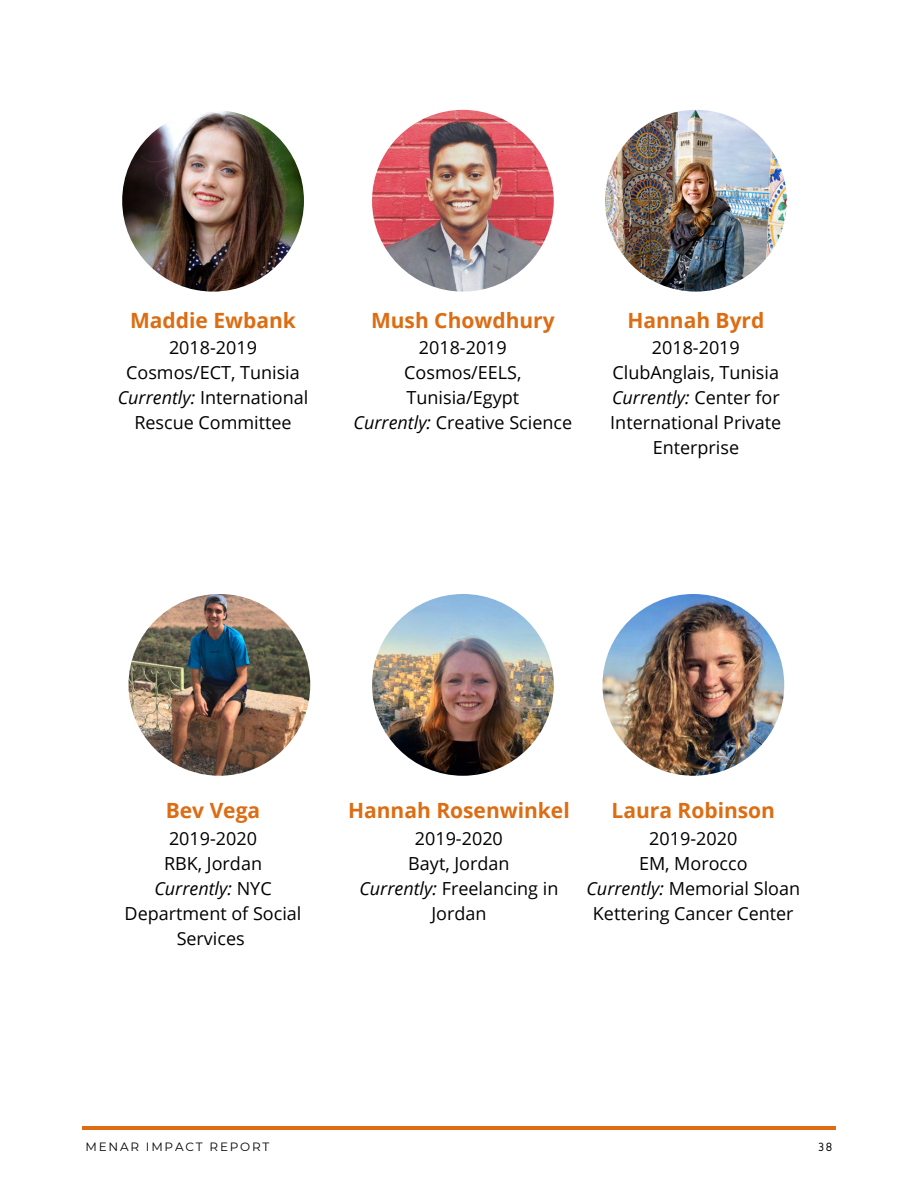
<style>
.page{position:relative;width:918px;height:1188px;background:#fff}
.page>*{position:absolute;margin:0;border:0;box-sizing:border-box;transform-origin:0 0}
.t1{font:700 21px "Open Sans";color:#dc6d13}
.t2{font:18px/25px "Open Sans";color:#000;text-align:center}
.t3{font:italic 18px "Open Sans";color:#000}
.t4{font:12.45px "Gidole";color:#000}
.t5{font:12px "Montserrat";letter-spacing:.15em;color:#000}
.s1{font-style:italic}
.s2{font-style:normal}
</style>
<div class="page">
<hr style="left:82px;top:1126px;width:754px;height:3px;background:#dc6d13">
<img style="left:372px;top:110px;width:182px;height:182px;border-radius:50%">
<img style="left:605px;top:110px;width:182px;height:182px;border-radius:50%">
<img style="left:129px;top:594px;width:181px;height:182px;border-radius:50%">
<img style="left:372px;top:594px;width:182px;height:182px;border-radius:50%">
<img style="left:602px;top:594px;width:182px;height:182px;border-radius:50%">
<img style="left:122px;top:110px;width:182px;height:182px;border-radius:50%">
<p class="t1" style="left:130px;top:305px;width:167px">Maddie Ewbank</p>
<p class="t2" style="left:118px;top:334px;width:192px">2018-2019<br>Cosmos/ECT, Tunisia<br><span class="s1">Currently:</span> International<br>Rescue Committee</p>
<p class="t1" style="left:371px;top:305px;width:185px">Mush Chowdhury</p>
<p class="t2" style="left:419px;top:334px;width:90px">2018-2019</p>
<p class="t2" style="left:354px;top:359px;width:220px">Cosmos/EELS,<br>Tunisia/Egypt<br><span class="s1">Currently:</span> Creative Science</p>
<p class="t1" style="left:627px;top:305px;width:139px">Hannah Byrd</p>
<p class="t2" style="left:613px;top:334px;width:168px">2018-2019<br>ClubAnglais, Tunisia</p>
<p class="t3" style="left:612px;top:385px;width:169px">Currently: <span class="s2">Center for</span></p>
<p class="t2" style="left:610px;top:409px;width:173px">International Private<br>Enterprise</p>
<p class="t1" style="left:166px;top:796px;width:96px">Bev Vega</p>
<p class="t2" style="left:169px;top:825px;width:90px">2019-2020</p>
<p class="t2" style="left:125px;top:850px;width:178px">RBK, Jordan<br><span class="s1">Currently:</span> NYC<br>Department of Social<br>Services</p>
<p class="t1" style="left:348px;top:796px;width:223px">Hannah Rosenwinkel</p>
<p class="t2" style="left:359px;top:825px;width:201px">2019-2020<br>Bayt, Jordan<br><span class="s1">Currently:</span> Freelancing in<br>Jordan</p>
<p class="t1" style="left:612px;top:796px;width:165px">Laura Robinson</p>
<p class="t2" style="left:586px;top:825px;width:215px">2019-2020<br>EM, Morocco<br><span class="s1">Currently:</span> Memorial Sloan<br>Kettering Cancer Center</p>
<p class="t5" style="left:85px;top:1139px;width:185px">MENAR IMPACT REPORT</p>
<p class="t4" style="left:818px;top:1140px;width:16px">38</p>
</div>
